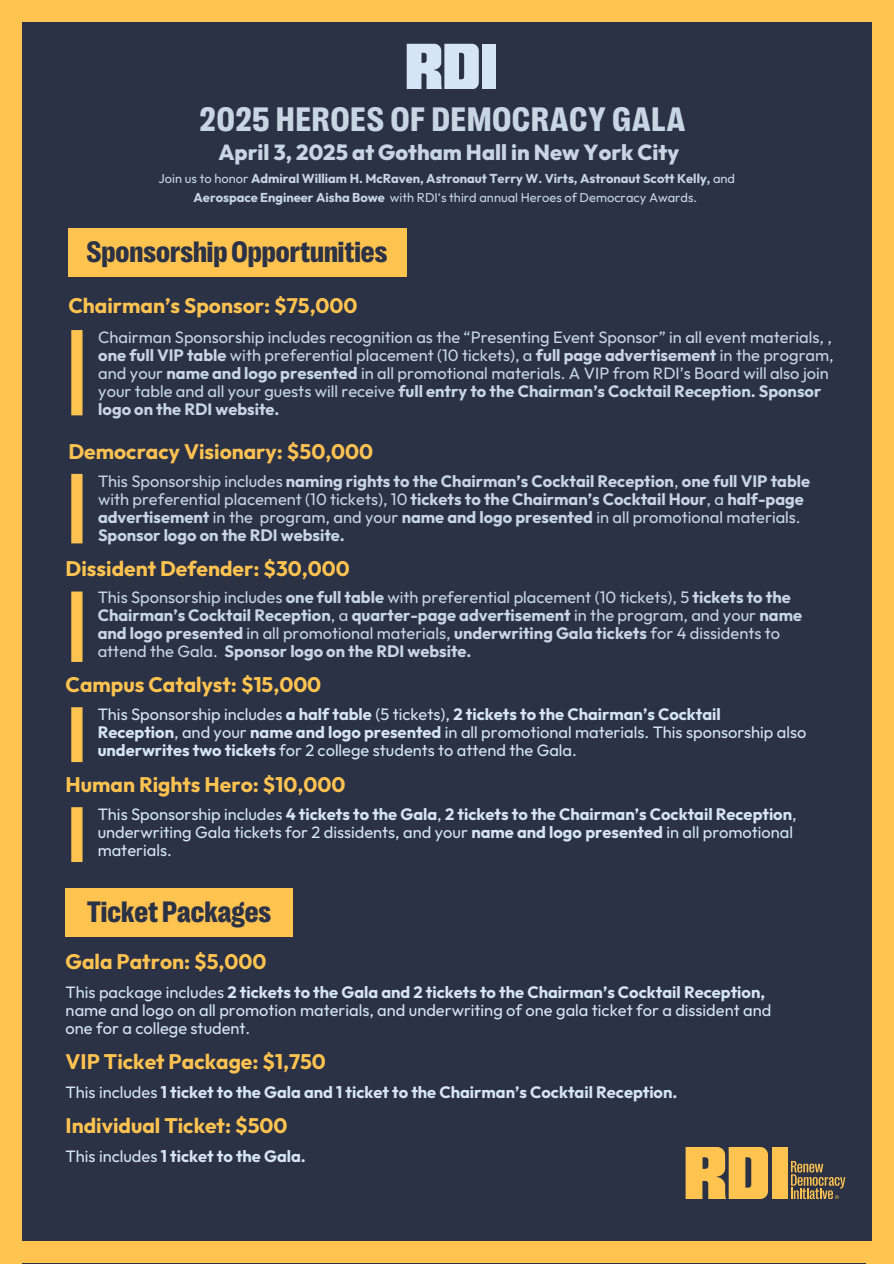
<style>
.page{position:relative;width:894px;height:1264px;background:#fff}
.page>*{position:absolute;margin:0;border:0;box-sizing:border-box;transform-origin:0 0}
.t1{font:34.5px "PP Right Grotesk Compact Dark";letter-spacing:.03em;color:#c8d5e5}
.t2{font:30px "PP Right Grotesk Compact Dark";color:#2b3246}
.t3{font:800 21.75px "Outfit";color:#c8d5e5}
.t4{font:700 21px "Outfit";color:#ffc350}
.t5{font:700 21px "Outfit";color:#fdc252}
.t6{font:16.5px/18px "Outfit";color:#d5e4f7}
.t7{font:700 16.5px/18px "Outfit";color:#c8d5e5}
.t8{font:16.5px/18px "Outfit";color:#c8d5e5}
.t9{font:700 16.5px "Outfit";color:#d5e4f7}
.t10{font:700 12.9px/19.4px "Outfit";color:#c8d5e5;text-align:center}
.s1{font-weight:400}
.s2{font-weight:700}
</style>
<div class="page">
<div style="left:0;top:0;width:893px;height:1263px;background:#2b3246"></div>
<div style="left:0;top:0;width:893px;height:22px;background:#ffc350"></div>
<div style="left:0;top:1241px;width:893px;height:22px;background:#ffc350"></div>
<div style="left:0;top:0;width:22px;height:1263px;background:#ffc350"></div>
<div style="left:68px;top:228px;width:338px;height:49px;background:#ffc350"></div>
<div style="left:71px;top:330px;width:11px;height:85px;background:#ffc350"></div>
<div style="left:71px;top:474px;width:11px;height:69px;background:#fdc252"></div>
<div style="left:71px;top:591px;width:11px;height:71px;background:#ffc350"></div>
<div style="left:71px;top:707px;width:11px;height:55px;background:#ffc350"></div>
<div style="left:71px;top:807px;width:11px;height:55px;background:#ffc350"></div>
<div style="left:66px;top:888px;width:227px;height:49px;background:#ffc350"></div>
<svg style="left:685px;top:1147px;width:82px;height:51px;background:#e0ad4e"></svg>
<div style="left:771px;top:1146px;width:16px;height:52px;background:#ffc350"></div>
<svg style="left:791px;top:1161px;width:54px;height:37px"></svg>
<svg style="left:406px;top:44px;width:72px;height:45px;background:#bbc9dc"></svg>
<div style="left:482px;top:44px;width:13px;height:45px;background:#d5e4f7"></div>
<div style="left:871px;top:14px;width:22px;height:1249px;background:#ffc350"></div>
<h4 class="t1" style="left:200px;top:100px;width:486px">2025 HEROES OF DEMOCRACY GALA</h4>
<h3 class="t3" style="left:218px;top:139px;width:462px">April 3, 2025 at Gotham Hall in New York City</h3>
<p class="t10" style="left:158px;top:168px;width:578px"><span class="s1">Join us to honor</span> Admiral William H. McRaven, Astronaut Terry W. Virts, Astronaut Scott Kelly, <span class="s1">and<br></span>Aerospace Engineer Aisha Bowe <span class="s1">with RDI‘s third annual Heroes of Democracy Awards.</span></p>
<p class="t2" style="left:87px;top:235px;width:302px">Sponsorship Opportunities</p>
<p class="t4" style="left:68px;top:292px;width:290px">Chairman’s Sponsor: $75,000</p>
<h1 class="t8" style="left:98px;top:327px;width:736px">Chairman Sponsorship includes recognition as the “Presenting Event Sponsor” in all event materials, , <span class="s2">one full VIP table</span> with preferential placement (10 tickets), a <span class="s2">full page advertisement</span> in the program, and your <span class="s2">name and logo presented</span> in all promotional materials. A VIP from RDI’s Board will also join your table and all your guests will receive <span class="s2">full entry to the Chairman’s Cocktail Reception. Sponsor logo on the RDI website.</span></h1>
<h2 class="t5" style="left:68px;top:437px;width:306px">Democracy Visionary: $50,000</h2>
<p class="t7" style="left:98px;top:472px;width:713px"><span class="s1">This Sponsorship includes</span> naming rights to the Chairman’s Cocktail Reception<span class="s1">,</span> one full VIP table <span class="s1">with preferential placement (10 tickets), 10</span> tickets to the Chairman’s Cocktail Hour<span class="s1">, a</span> half-page advertisement <span class="s1">in the program, and your</span> name and logo presented <span class="s1">in all promotional materials.<br></span>Sponsor logo on the RDI website.</p>
<p class="t4" style="left:66px;top:554px;width:285px">Dissident Defender: $30,000</p>
<h3 class="t7" style="left:98px;top:588px;width:705px"><span class="s1">This Sponsorship includes</span> one full table <span class="s1">with preferential placement (10 tickets), 5</span> tickets to the Chairman’s Cocktail Reception<span class="s1">, a</span> quarter-page advertisement <span class="s1">in the program, and your</span> name and logo presented <span class="s1">in all promotional materials,</span> underwriting Gala tickets <span class="s1">for 4 dissidents to attend the Gala.</span> Sponsor logo on the RDI website.</h3>
<h3 class="t4" style="left:66px;top:671px;width:257px">Campus Catalyst: $15,000</h3>
<h4 class="t6" style="left:98px;top:705px;width:710px">This Sponsorship includes <span class="s2">a half table</span> (5 tickets), <span class="s2">2 tickets to the Chairman’s Cocktail<br>Reception</span>, and your <span class="s2">name and logo presented</span> in all promotional materials. This sponsorship also <span class="s2">underwrites two tickets</span> for 2 college students to attend the Gala.</h4>
<h4 class="t4" style="left:66px;top:771px;width:281px">Human Rights Hero: $10,000</h4>
<p class="t6" style="left:98px;top:805px;width:700px">This Sponsorship includes <span class="s2">4 tickets to the Gala</span>, <span class="s2">2 tickets to the Chairman’s Cocktail Reception</span>, underwriting Gala tickets for 2 dissidents, and your <span class="s2">name and logo presented</span> in all promotional materials.</p>
<p class="t2" style="left:87px;top:895px;width:185px">Ticket Packages</p>
<h3 class="t4" style="left:66px;top:947px;width:202px">Gala Patron: $5,000</h3>
<h4 class="t6" style="left:66px;top:982px;width:707px">This package includes <span class="s2">2 tickets to the Gala and 2 tickets to the Chairman’s Cocktail Reception, </span>name and logo on all promotion materials, and underwriting of one gala ticket for a dissident and one for a college student.</h4>
<h2 class="t4" style="left:66px;top:1048px;width:262px">VIP Ticket Package: $1,750</h2>
<h4 class="t9" style="left:66px;top:1081px;width:613px"><span class="s1">This includes</span> 1 ticket to the Gala and 1 ticket to the Chairman’s Cocktail Reception.</h4>
<p class="t4" style="left:66px;top:1112px;width:223px">Individual Ticket: $500</p>
<h3 class="t9" style="left:66px;top:1145px;width:241px"><span class="s1">This includes</span> 1 ticket to the Gala.</h3>
</div>
